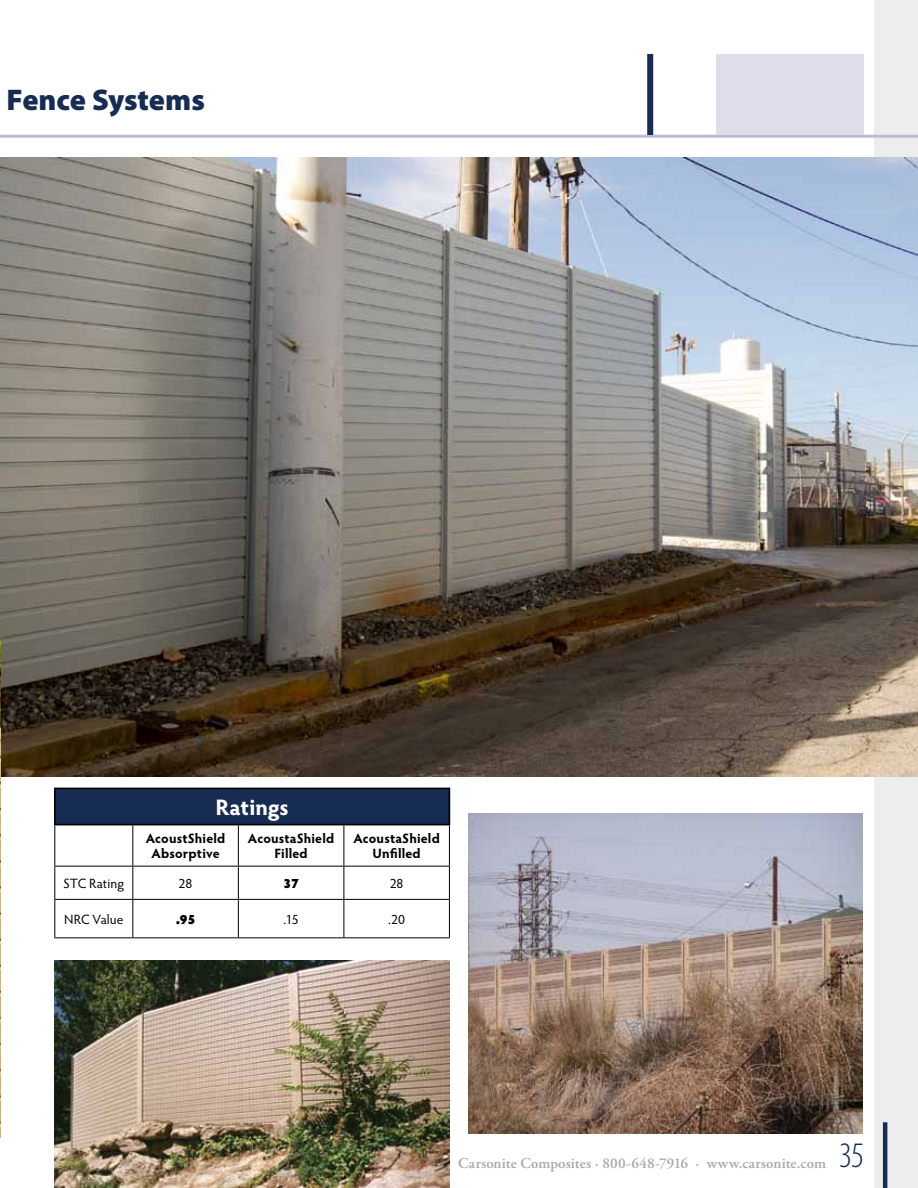
<style>
.page{position:relative;width:918px;height:1188px;background:#fff}
.page>*{position:absolute;margin:0;border:0;box-sizing:border-box;transform-origin:0 0}
.t1{font:300 condensed 36px "Myriad Pro";color:#172c53}
.t2{font:900 30px "Myriad Pro";letter-spacing:-.005em;color:#172c53}
.t3{font:700 22.5px "Hypatia Sans Pro";letter-spacing:-.005em;color:#fff}
.t4{font:600 15px "Adobe Garamond Pro";letter-spacing:.01em;color:#a9a9aa}
.t5{font:700 13.5px/15px "Hypatia Sans Pro";letter-spacing:.01em;color:#000;text-align:center}
.t6{font:13.5px "Hypatia Sans Pro";letter-spacing:.005em;color:#000}
.t7{font:900 13.5px "Hypatia Sans Pro";color:#000}
</style>
<div class="page">
<div style="left:874px;top:0;width:44px;height:1188px;background:#ededed"></div>
<hr style="left:883px;top:1122px;width:4px;height:66px;background:#172c53">
<hr style="left:0;top:135px;width:918px;height:3px;background:#b9bcd2">
<img style="left:0;top:158px;width:918px;height:618px">
<div style="left:647px;top:54px;width:6px;height:81px;background:#172c53"></div>
<div style="left:716px;top:54px;width:148px;height:81px;background:#dddeea"></div>
<img style="left:468px;top:814px;width:395px;height:320px">
<img style="left:0;top:637px;width:1px;height:500px">
<div style="left:55px;top:788px;width:394px;height:37px;background:#172c53"></div>
<hr style="left:54px;top:788px;width:79px;height:1px;background:#000">
<hr style="left:54px;top:789px;width:2px;height:35px;background:#000">
<hr style="left:133px;top:788px;width:105px;height:1px;background:#000">
<hr style="left:238px;top:788px;width:106px;height:1px;background:#000">
<hr style="left:344px;top:788px;width:106px;height:1px;background:#000">
<hr style="left:449px;top:789px;width:1px;height:35px;background:#000">
<hr style="left:54px;top:824px;width:79px;height:1px;background:#000">
<hr style="left:133px;top:824px;width:105px;height:1px;background:#000">
<hr style="left:238px;top:824px;width:106px;height:1px;background:#000">
<hr style="left:344px;top:824px;width:106px;height:1px;background:#000">
<hr style="left:54px;top:825px;width:1px;height:41px;background:#000">
<hr style="left:132px;top:825px;width:1px;height:41px;background:#000">
<hr style="left:238px;top:825px;width:1px;height:41px;background:#000">
<hr style="left:343px;top:825px;width:1px;height:41px;background:#000">
<hr style="left:449px;top:825px;width:1px;height:41px;background:#000">
<hr style="left:54px;top:866px;width:79px;height:1px;background:#000">
<hr style="left:54px;top:867px;width:1px;height:32px;background:#000">
<hr style="left:133px;top:866px;width:105px;height:1px;background:#000">
<hr style="left:132px;top:867px;width:1px;height:32px;background:#000">
<hr style="left:238px;top:866px;width:106px;height:1px;background:#000">
<hr style="left:238px;top:867px;width:1px;height:32px;background:#000">
<hr style="left:344px;top:866px;width:106px;height:1px;background:#000">
<hr style="left:343px;top:867px;width:1px;height:32px;background:#000">
<hr style="left:449px;top:867px;width:1px;height:32px;background:#000">
<hr style="left:54px;top:899px;width:79px;height:1px;background:#000">
<hr style="left:54px;top:900px;width:1px;height:37px;background:#000">
<hr style="left:133px;top:899px;width:105px;height:1px;background:#000">
<hr style="left:132px;top:900px;width:1px;height:37px;background:#000">
<hr style="left:238px;top:899px;width:106px;height:1px;background:#000">
<hr style="left:238px;top:900px;width:1px;height:37px;background:#000">
<hr style="left:344px;top:899px;width:106px;height:1px;background:#000">
<hr style="left:343px;top:900px;width:1px;height:37px;background:#000">
<hr style="left:449px;top:900px;width:1px;height:37px;background:#000">
<hr style="left:54px;top:937px;width:79px;height:1px;background:#000">
<hr style="left:133px;top:937px;width:105px;height:1px;background:#000">
<hr style="left:238px;top:937px;width:106px;height:1px;background:#000">
<hr style="left:344px;top:937px;width:106px;height:1px;background:#000">
<img style="left:54px;top:961px;width:396px;height:227px">
<h2 class="t2" style="left:7px;top:80px;width:200px">Fence Systems</h2>
<h3 class="t3" style="left:215px;top:791px;width:75px">Ratings</h3>
<p class="t5" style="left:146px;top:830px;width:81px">AcoustShield<br>Absorptive</p>
<p class="t5" style="left:248px;top:830px;width:88px">AcoustaShield<br>Filled</p>
<p class="t5" style="left:353px;top:830px;width:88px">AcoustaShield<br>Unfilled</p>
<p class="t6" style="left:63px;top:874px;width:62px">STC Rating</p>
<p class="t6" style="left:179px;top:874px;width:15px">28</p>
<p class="t7" style="left:284px;top:873px;width:17px">37</p>
<p class="t6" style="left:390px;top:874px;width:15px">28</p>
<p class="t6" style="left:64px;top:910px;width:61px">NRC Value</p>
<p class="t7" style="left:176px;top:909px;width:21px">.95</p>
<p class="t6" style="left:283px;top:910px;width:17px">.15</p>
<p class="t6" style="left:388px;top:910px;width:19px">.20</p>
<p class="t4" style="left:458px;top:1155px;width:369px">Carsonite Composites · 800-648-7916 · www.carsonite.com</p>
<h1 class="t1" style="left:839px;top:1134px;width:26px">35</h1>
</div>
